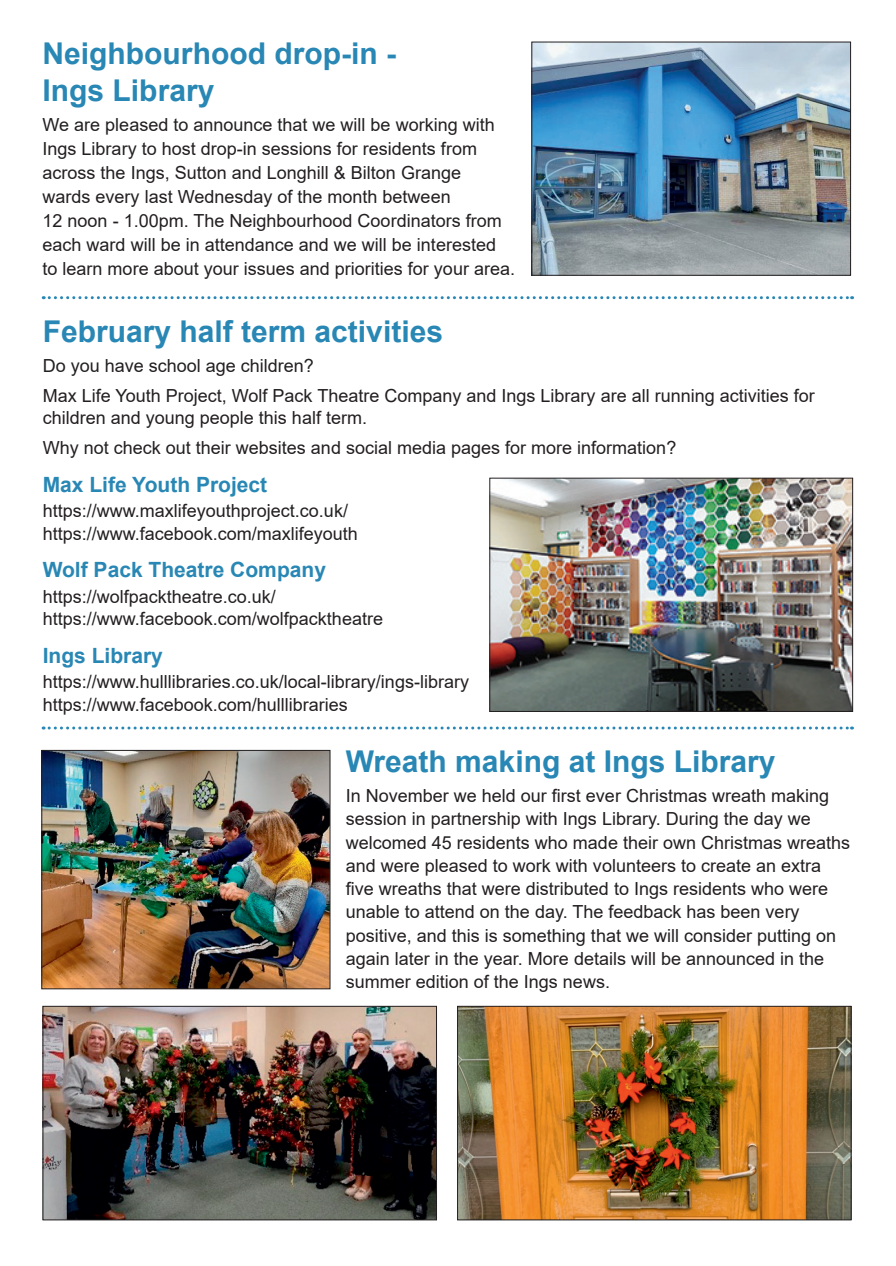
<style>
.page{position:relative;width:896px;height:1266px;background:#fff}
.page>*{position:absolute;margin:0;border:0;box-sizing:border-box;transform-origin:0 0}
.t1{font:700 30px "Arial";color:#2887b4}
.t2{font:700 21px "Arial";color:#2887b4}
.t3{font:18px/22.5px "Arial";color:#231f20}
</style>
<div class="page">
<img style="left:491px;top:479px;width:359px;height:230px">
<div style="left:489px;top:477px;width:363px;height:234px;border:1px solid #231f20"></div>
<svg style="left:43px;top:296px;width:809px;height:3px"></svg>
<img style="left:533px;top:44px;width:315px;height:229px">
<img style="left:43px;top:752px;width:285px;height:234px">
<div style="left:41px;top:750px;width:289px;height:238px;border:1px solid #231f20"></div>
<svg style="left:43px;top:726px;width:809px;height:3px"></svg>
<img style="left:459px;top:1007px;width:390px;height:210px">
<div style="left:457px;top:1005px;width:394px;height:214px;border:1px solid #231f20"></div>
<img style="left:45px;top:1007px;width:390px;height:210px">
<div style="left:43px;top:1005px;width:394px;height:214px;border:1px solid #231f20"></div>
<p class="t1" style="left:43px;top:32px;width:355px">Neighbourhood drop-in -</p>
<p class="t1" style="left:43px;top:69px;width:173px">Ings Library</p>
<p class="t3" style="left:43px;top:113px;width:453px">We are pleased to announce that we will be working with</p>
<p class="t3" style="left:43px;top:137px;width:436px">Ings Library to host drop-in sessions for residents from</p>
<p class="t3" style="left:43px;top:161px;width:420px">across the Ings, Sutton and Longhill &amp; Bilton Grange</p>
<p class="t3" style="left:43px;top:185px;width:409px">wards every last Wednesday of the month between</p>
<p class="t3" style="left:43px;top:209px;width:460px">12 noon - 1.00pm. The Neighbourhood Coordinators from</p>
<p class="t3" style="left:43px;top:233px;width:455px">each ward will be in attendance and we will be interested</p>
<p class="t3" style="left:43px;top:257px;width:474px">to learn more about your issues and priorities for your area.</p>
<p class="t1" style="left:43px;top:310px;width:402px">February half term activities</p>
<p class="t3" style="left:43px;top:354px;width:273px">Do you have school age children?</p>
<p class="t3" style="left:43px;top:384px;width:773px">Max Life Youth Project, Wolf Pack Theatre Company and Ings Library are all running activities for children and young people this half term.</p>
<p class="t3" style="left:43px;top:436px;width:635px">Why not check out their websites and social media pages for more information?</p>
<p class="t2" style="left:43px;top:469px;width:226px">Max Life Youth Project</p>
<p class="t3" style="left:43px;top:499px;width:307px">https://www.maxlifeyouthproject.co.uk/</p>
<p class="t3" style="left:43px;top:522px;width:317px">https://www.facebook.com/maxlifeyouth</p>
<p class="t2" style="left:43px;top:555px;width:285px">Wolf Pack Theatre Company</p>
<p class="t3" style="left:43px;top:585px;width:235px">https://wolfpacktheatre.co.uk/</p>
<p class="t3" style="left:43px;top:607px;width:342px">https://www.facebook.com/wolfpacktheatre</p>
<p class="t2" style="left:43px;top:640px;width:122px">Ings Library</p>
<p class="t3" style="left:43px;top:670px;width:428px">https://www.hulllibraries.co.uk/local-library/ings-library</p>
<p class="t3" style="left:43px;top:693px;width:307px">https://www.facebook.com/hulllibraries</p>
<p class="t1" style="left:346px;top:740px;width:431px">Wreath making at Ings Library</p>
<p class="t3" style="left:346px;top:784px;width:485px">In November we held our first ever Christmas wreath making</p>
<p class="t3" style="left:346px;top:807px;width:466px">session in partnership with Ings Library. During the day we</p>
<p class="t3" style="left:346px;top:830px;width:506px">welcomed 45 residents who made their own Christmas wreaths</p>
<p class="t3" style="left:346px;top:853px;width:477px">and were pleased to work with volunteers to create an extra</p>
<p class="t3" style="left:346px;top:877px;width:484px">five wreaths that were distributed to Ings residents who were</p>
<p class="t3" style="left:346px;top:900px;width:455px">unable to attend on the day. The feedback has been very</p>
<p class="t3" style="left:346px;top:923px;width:492px">positive, and this is something that we will consider putting on</p>
<p class="t3" style="left:346px;top:946px;width:480px">again later in the year. More details will be announced in the</p>
<p class="t3" style="left:346px;top:970px;width:266px">summer edition of the Ings news.</p>
</div>
